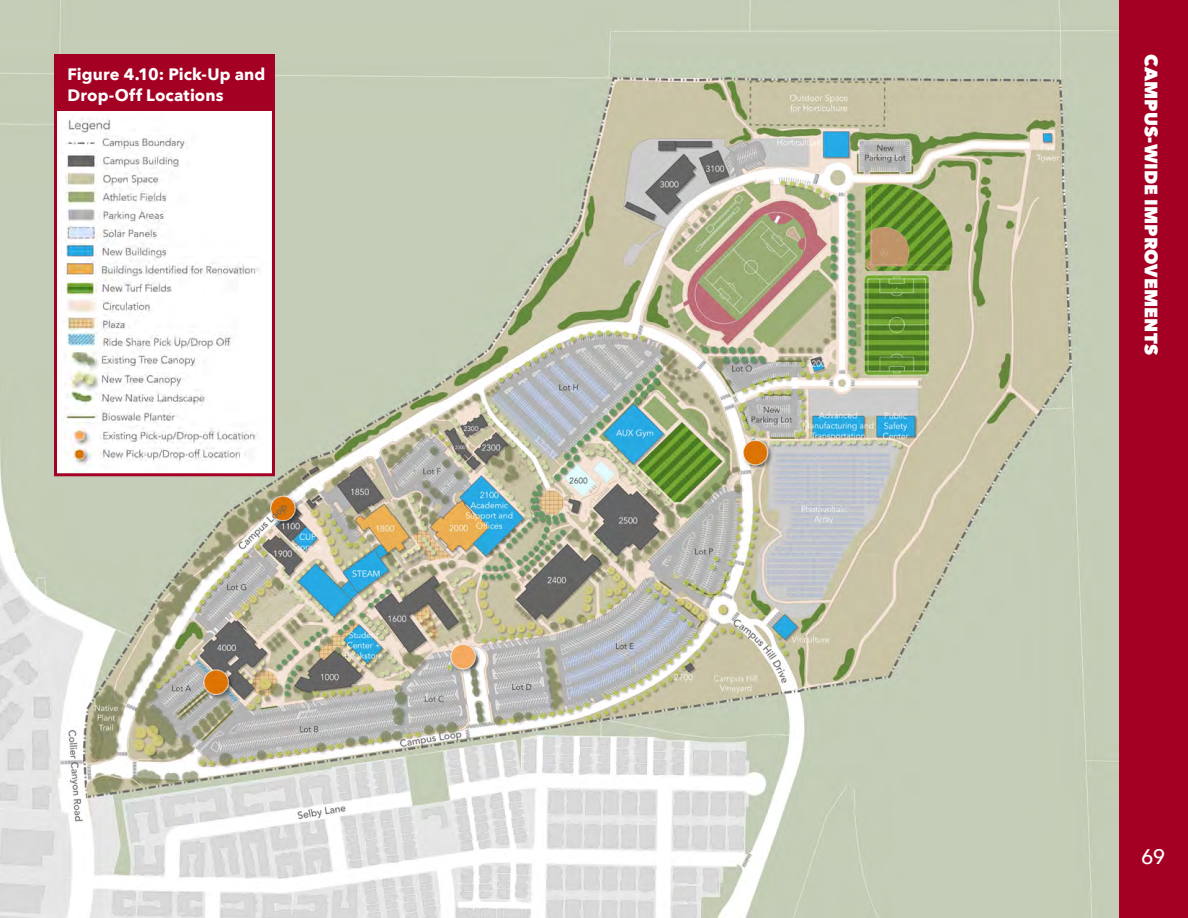
<style>
.page{position:relative;width:1188px;height:918px;background:#fff}
.page>*{position:absolute;margin:0;border:0;box-sizing:border-box;transform-origin:0 0}
.t1{font:500 21px "Avenir Next";color:#fff}
.t2{font:800 18px "Avenir Next";letter-spacing:.005em;color:#fff}
.t3{font:700 16.5px/21px "Avenir Next";letter-spacing:.005em;color:#fff}
</style>
<div class="page">
<div style="left:1119px;top:0;width:69px;height:918px;background:#a30023"></div>
<img style="left:0;top:0;width:1119px;height:918px">
<img style="left:58px;top:112px;width:213px;height:360px">
<div style="left:54px;top:108px;width:221px;height:368px;border:3px solid #a30023"></div>
<div style="left:54px;top:54px;width:221px;height:56px;background:#a30023"></div>
<h3 class="t3" style="left:68px;top:63px;width:199px">Figure 4.10: Pick-Up and<br>Drop-Off Locations</h3>
<h1 class="t2" style="left:1162px;top:54px;width:302px;rotate:90deg">CAMPUS-WIDE IMPROVEMENTS</h1>
<p class="t1" style="left:1141px;top:839px;width:26px">69</p>
</div>
